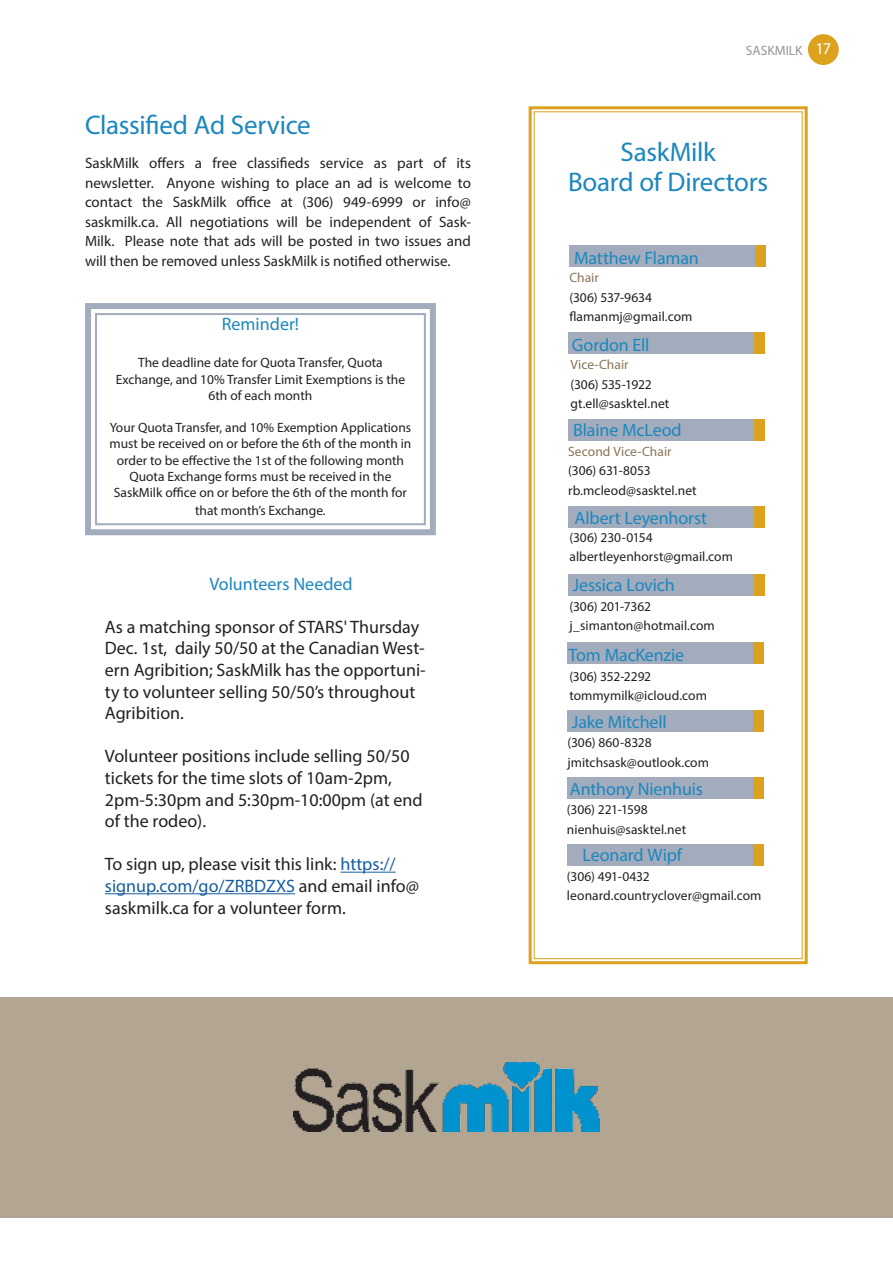
<style>
.page{position:relative;width:893px;height:1263px;background:#fff}
.page>*{position:absolute;margin:0;border:0;box-sizing:border-box;transform-origin:0 0}
.t1{font:27px "Myriad Pro";letter-spacing:-.01em;color:#1c87be}
.t2{font:18px/21.6px "Myriad Pro";color:#231f20}
.t3{font:18px "Myriad Pro";letter-spacing:-.005em;color:#1c87be}
.Body_Text{font:15px/19.5px "Myriad Pro";color:#231f20;text-align:justify}
.Body_Text-2{font:13.5px/16.2px "Myriad Pro";color:#231f20;text-align:center}
.Body_Text-3{font:13.5px "Myriad Pro";color:#887456}
.Body_Text-4{font:13.5px "Myriad Pro";letter-spacing:-.02em;color:#231f20}
.t4{font:13.5px "Myriad Pro";color:#939598}
.s1{color:#175d9e}
.s2{font-size:16.5px;color:#fff}
</style>
<div class="page">
<div style="left:808px;top:34px;width:31px;height:31px;background:#dca11d;border-radius:50%"></div>
<svg style="left:528px;top:106px;width:280px;height:859px"></svg>
<div style="left:0;top:997px;width:893px;height:221px;background:#b2a591"></div>
<svg style="left:85px;top:303px;width:351px;height:233px"></svg>
<div style="left:95px;top:313px;width:331px;height:212px;border:2px solid #a2acbd"></div>
<div style="left:569px;top:245px;width:187px;height:22px;background:#a2acbd"></div>
<div style="left:756px;top:245px;width:10px;height:22px;background:#dca11d"></div>
<div style="left:568px;top:332px;width:187px;height:22px;background:#a2acbd"></div>
<div style="left:755px;top:332px;width:10px;height:22px;background:#dca11d"></div>
<div style="left:568px;top:419px;width:187px;height:22px;background:#a2acbd"></div>
<div style="left:755px;top:419px;width:10px;height:22px;background:#dca11d"></div>
<div style="left:568px;top:506px;width:187px;height:22px;background:#a2acbd"></div>
<div style="left:755px;top:506px;width:10px;height:22px;background:#dca11d"></div>
<div style="left:568px;top:574px;width:187px;height:21px;background:#a2acbd"></div>
<div style="left:755px;top:574px;width:10px;height:21px;background:#dca11d"></div>
<div style="left:567px;top:642px;width:186px;height:22px;background:#a2acbd"></div>
<div style="left:753px;top:642px;width:10px;height:22px;background:#dca11d"></div>
<div style="left:567px;top:710px;width:186px;height:22px;background:#a2acbd"></div>
<div style="left:753px;top:710px;width:10px;height:22px;background:#dca11d"></div>
<div style="left:567px;top:777px;width:186px;height:22px;background:#a2acbd"></div>
<div style="left:753px;top:777px;width:10px;height:22px;background:#dca11d"></div>
<div style="left:567px;top:844px;width:186px;height:22px;background:#a2acbd"></div>
<div style="left:753px;top:844px;width:10px;height:22px;background:#dca11d"></div>
<img style="left:293px;top:1062px;width:307px;height:70px">
<hr style="left:340px;top:872px;width:56px;height:1px;background:#175d9e">
<hr style="left:105px;top:893px;width:190px;height:1px;background:#175d9e">
<p class="t1" style="left:85px;top:108px;width:227px">Classified Ad Service</p>
<p class="Body_Text" style="left:85px;top:153px;width:387px">SaskMilk offers a free classifieds service as part of its newsletter. Anyone wishing to place an ad is welcome to contact the SaskMilk office at (306) 949-6999 or info@ saskmilk.ca. All negotiations will be independent of Sask-Milk. Please note that ads will be posted in two issues and will then be removed unless SaskMilk is notified otherwise.</p>
<p class="t3" style="left:222px;top:312px;width:79px">Reminder!</p>
<p class="Body_Text-2" style="left:138px;top:354px;width:246px">The deadline date for Quota Transfer, Quota</p>
<p class="Body_Text-2" style="left:116px;top:371px;width:291px">Exchange, and 10% Transfer Limit Exemptions is the<br>6th of each month</p>
<p class="Body_Text-2" style="left:109px;top:419px;width:303px">Your Quota Transfer, and 10% Exemption Applications must be received on or before the 6th of the month in order to be effective the 1st of the following month</p>
<p class="Body_Text-2" style="left:129px;top:468px;width:263px">Quota Exchange forms must be received in the</p>
<p class="Body_Text-2" style="left:114px;top:483px;width:295px;line-height:18px">SaskMilk office on or before the 6th of the month for that month’s Exchange.</p>
<p class="t3" style="left:209px;top:572px;width:145px">Volunteers Needed</p>
<p class="t2" style="left:105px;top:616px;width:322px">As a matching sponsor of STARS' Thursday Dec. 1st, daily 50/50 at the Canadian West&shy;ern Agribition; SaskMilk has the opportuni&shy;ty to volunteer selling 50/50’s throughout Agribition.</p>
<p class="t2" style="left:105px;top:745px;width:319px">Volunteer positions include selling 50/50 tickets for the time slots of 10am-2pm, 2pm-5:30pm and 5:30pm-10:00pm (at end of the rodeo).</p>
<p class="t2" style="left:105px;top:853px;width:316px">To sign up, please visit this link: <span class="s1">https:// signup.com/go/ZRBDZXS</span> and email info@ saskmilk.ca for a volunteer form.</p>
<p class="t4" style="left:746px;top:42px;width:87px">SASKMILK <span class="s2">17</span></p>
<p class="t1" style="left:621px;top:135px;width:97px">SaskMilk</p>
<p class="t1" style="left:568px;top:165px;width:202px">Board of Directors</p>
<p class="t3" style="left:574px;top:247px;width:126px">Matthew Flaman</p>
<p class="Body_Text-3" style="left:569px;top:269px;width:31px">Chair</p>
<p class="Body_Text-2" style="left:569px;top:289px;width:84px">(306) 537-9634</p>
<p class="Body_Text-2" style="left:569px;top:308px;width:124px">flamanmj@gmail.com</p>
<p class="Body_Text-3" style="left:570px;top:356px;width:60px">Vice-Chair</p>
<p class="Body_Text-4" style="left:570px;top:376px;width:83px">(306) 535-1922</p>
<p class="Body_Text-2" style="left:570px;top:395px;width:100px">gt.ell@sasktel.net</p>
<p class="Body_Text-3" style="left:568px;top:443px;width:105px">Second Vice-Chair</p>
<p class="Body_Text-2" style="left:568px;top:462px;width:84px">(306) 631-8053</p>
<p class="Body_Text-2" style="left:568px;top:482px;width:130px">rb.mcleod@sasktel.net</p>
<p class="Body_Text-2" style="left:569px;top:529px;width:85px">(306) 230-0154</p>
<p class="Body_Text-2" style="left:569px;top:548px;width:165px">albertleyenhorst@gmail.com</p>
<p class="Body_Text-2" style="left:569px;top:598px;width:83px">(306) 201-7362</p>
<p class="Body_Text-2" style="left:569px;top:617px;width:147px">j_simanton@hotmail.com</p>
<p class="Body_Text-2" style="left:569px;top:668px;width:83px">(306) 352-2292</p>
<p class="Body_Text-2" style="left:569px;top:687px;width:139px">tommymilk@icloud.com</p>
<p class="t3" style="left:572px;top:334px;width:79px">Gordon Ell</p>
<p class="t3" style="left:573px;top:418px;width:110px">Blaine McLeod</p>
<p class="t3" style="left:575px;top:507px;width:134px">Albert Leyenhorst</p>
<p class="t3" style="left:573px;top:574px;width:104px">Jessica Lovich</p>
<p class="t3" style="left:568px;top:644px;width:117px">Tom MacKenzie</p>
<p class="t3" style="left:572px;top:711px;width:96px">Jake Mitchell</p>
<p class="Body_Text-2" style="left:567px;top:734px;width:86px">(306) 860-8328</p>
<p class="Body_Text-2" style="left:567px;top:754px;width:143px">jmitchsask@outlook.com</p>
<p class="t3" style="left:570px;top:778px;width:134px">Anthony Nienhuis</p>
<p class="Body_Text-2" style="left:567px;top:801px;width:82px">(306) 221-1598</p>
<p class="Body_Text-2" style="left:567px;top:821px;width:121px">nienhuis@sasktel.net</p>
<p class="Body_Text-2" style="left:567px;top:868px;width:84px">(306) 491-0432</p>
<p class="Body_Text-2" style="left:567px;top:887px;width:196px">leonard.countryclover@gmail.com</p>
<p class="t3" style="left:582px;top:844px;width:101px">Leonard Wipf</p>
</div>
